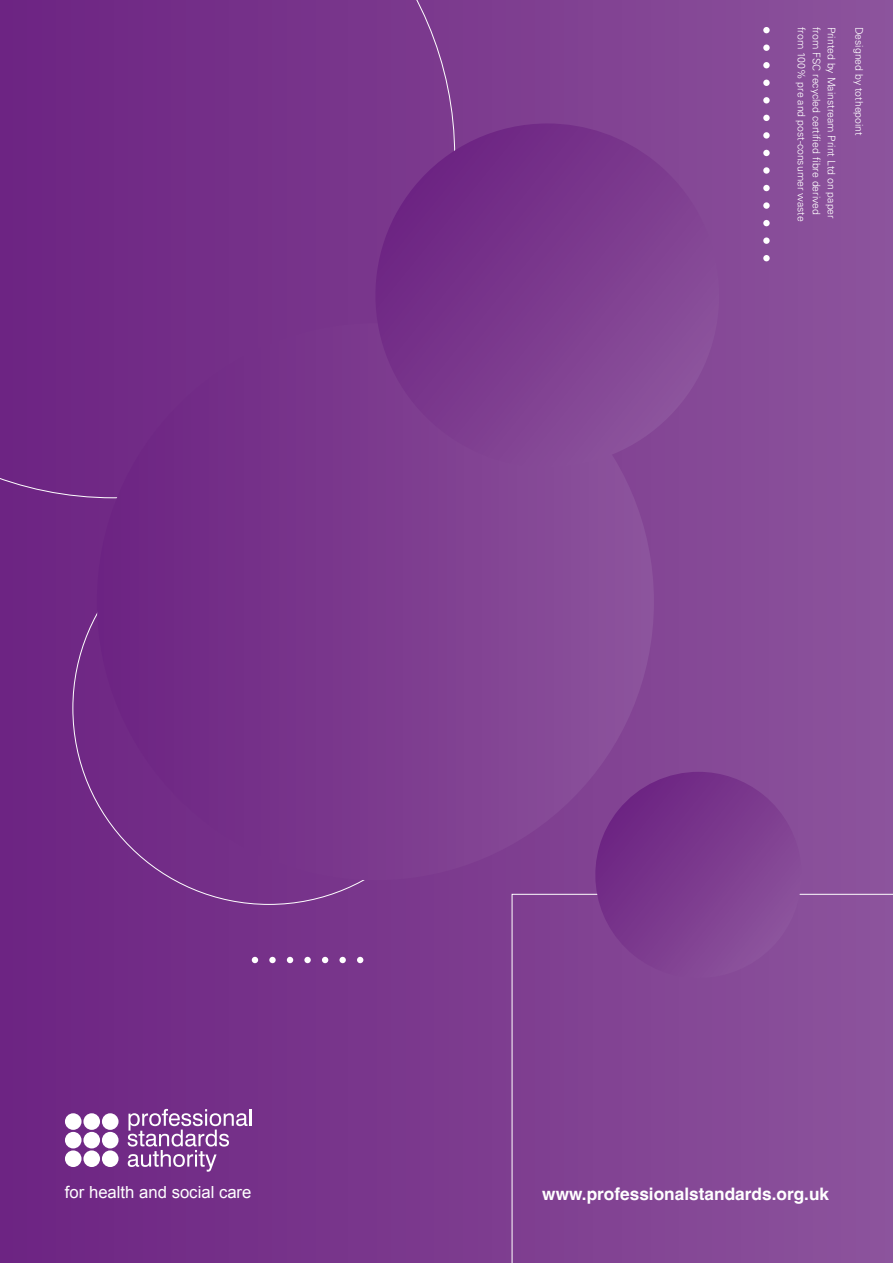
<style>
.page{position:relative;width:893px;height:1263px;background:#fff}
.page>*{position:absolute;margin:0;border:0;box-sizing:border-box;transform-origin:0 0}
.Body{font:700 17.25px "Helvetica";color:#fff}
.t1{font:16.65px "Arial";color:#fff}
.t2{font:300 10.5px "Univers";color:#fff}
</style>
<div class="page">
<div style="left:0;top:0;width:893px;height:1263px;background:linear-gradient(to right,#6d2482,#8c539c)"></div>
<svg style="left:128px;top:1109px;width:123px;height:63px;background:#925ca2"></svg>
<div style="left:65px;top:1113px;width:17px;height:17px;background:#fff;border-radius:50%"></div>
<div style="left:83px;top:1113px;width:17px;height:17px;background:#fff;border-radius:50%"></div>
<div style="left:102px;top:1113px;width:17px;height:17px;background:#fff;border-radius:50%"></div>
<div style="left:65px;top:1132px;width:17px;height:16px;background:#fff;border-radius:50%"></div>
<div style="left:83px;top:1132px;width:17px;height:16px;background:#fff;border-radius:50%"></div>
<div style="left:102px;top:1132px;width:17px;height:16px;background:#fff;border-radius:50%"></div>
<div style="left:65px;top:1150px;width:17px;height:17px;background:#fff;border-radius:50%"></div>
<div style="left:83px;top:1150px;width:17px;height:17px;background:#fff;border-radius:50%"></div>
<div style="left:102px;top:1150px;width:17px;height:17px;background:#fff;border-radius:50%"></div>
<svg style="left:0;top:0;width:455px;height:498px;background:#722c87"></svg>
<div style="left:763px;top:27px;width:7px;height:6px;background:#fff;border-radius:50%"></div>
<div style="left:763px;top:97px;width:7px;height:7px;background:#fff;border-radius:50%"></div>
<div style="left:304px;top:957px;width:7px;height:6px;background:#fff;border-radius:50%"></div>
<svg style="left:763px;top:167px;width:7px;height:7px"></svg>
<div style="left:763px;top:62px;width:7px;height:6px;background:#fff;border-radius:50%"></div>
<div style="left:339px;top:957px;width:7px;height:6px;background:#fff;border-radius:50%"></div>
<svg style="left:763px;top:132px;width:7px;height:7px"></svg>
<div style="left:269px;top:957px;width:7px;height:6px;background:#fff;border-radius:50%"></div>
<svg style="left:763px;top:202px;width:7px;height:7px"></svg>
<svg style="left:763px;top:237px;width:7px;height:7px"></svg>
<div style="left:763px;top:45px;width:7px;height:6px;background:#fff;border-radius:50%"></div>
<svg style="left:357px;top:957px;width:6px;height:6px"></svg>
<div style="left:763px;top:115px;width:7px;height:6px;background:#fff;border-radius:50%"></div>
<svg style="left:287px;top:957px;width:6px;height:6px"></svg>
<div style="left:763px;top:185px;width:7px;height:6px;background:#fff;border-radius:50%"></div>
<div style="left:763px;top:80px;width:7px;height:6px;background:#fff;border-radius:50%"></div>
<svg style="left:322px;top:957px;width:6px;height:6px"></svg>
<div style="left:763px;top:150px;width:7px;height:6px;background:#fff;border-radius:50%"></div>
<svg style="left:252px;top:957px;width:6px;height:6px"></svg>
<div style="left:763px;top:220px;width:7px;height:6px;background:#fff;border-radius:50%"></div>
<div style="left:763px;top:255px;width:7px;height:6px;background:#fff;border-radius:50%"></div>
<div style="left:97px;top:323px;width:557px;height:557px;background:linear-gradient(to right,#6c2282,#8c539c);border-radius:278px"></div>
<svg style="left:354px;top:123px;width:387px;height:366px;background:#7d3d90"></svg>
<svg style="left:512px;top:894px;width:381px;height:369px;background:#854996"></svg>
<svg style="left:582px;top:772px;width:232px;height:219px;background:#7f3f91"></svg>
<p class="t2" style="left:808px;top:27px;width:196px;rotate:90deg">from 100% pre and post-consumer waste</p>
<p class="t2" style="left:823px;top:27px;width:190px;rotate:90deg">from FSC recycled certified fibre derived</p>
<p class="t2" style="left:838px;top:27px;width:193px;rotate:90deg">Printed by Mainstream Print Ltd on paper</p>
<p class="t2" style="left:866px;top:27px;width:110px;rotate:90deg">Designed by tothepoint</p>
<p class="t1" style="left:65px;top:1182px;width:188px">for health and social care</p>
<p class="Body" style="left:542px;top:1183px;width:288px">www.professionalstandards.org.uk</p>
</div>
